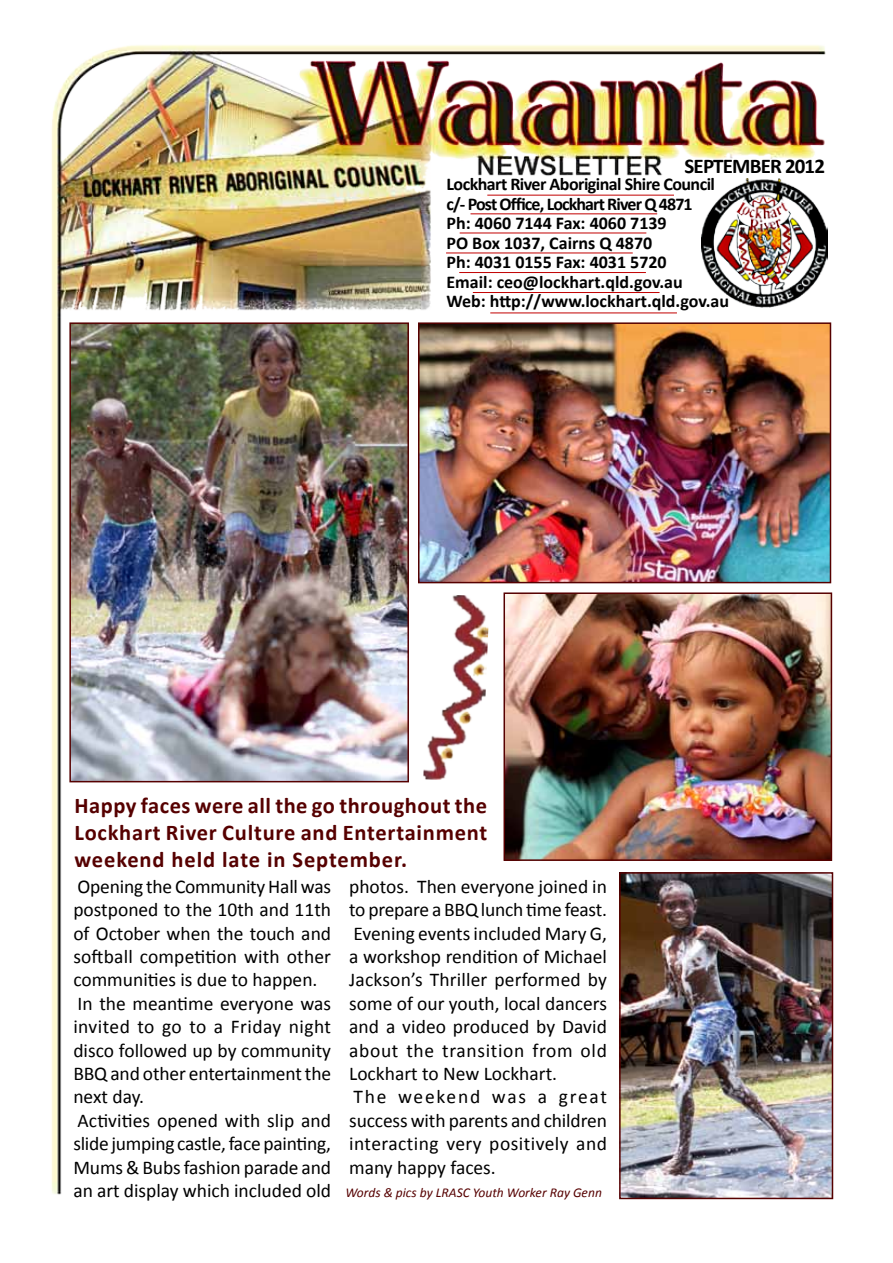
<style>
.page{position:relative;width:893px;height:1263px;background:#fff}
.page>*{position:absolute;margin:0;border:0;box-sizing:border-box;transform-origin:0 0}
.t1{font:700 22.5px/27px "Calibri";letter-spacing:.035em;color:#560000;text-align:justify}
.t2{font:700 21px "Calibri";letter-spacing:-.04em;color:#000}
.t3{font:19.5px/23.4px "Calibri";color:#000}
.t4{font:700 18px/19.5px "Calibri";color:#000}
.t5{font:italic 13.5px "Calibri";color:#560000}
</style>
<div class="page">
<img style="left:52px;top:45px;width:782px;height:1155px">
<hr style="left:446px;top:253px;width:187px;height:1px;background:#c20000">
<hr style="left:460px;top:233px;width:186px;height:1px;background:#c20000">
<hr style="left:459px;top:272px;width:187px;height:1px;background:#c20000">
<hr style="left:470px;top:213px;width:187px;height:1px;background:#c20000">
<img style="left:702px;top:179px;width:125px;height:128px">
<hr style="left:490px;top:313px;width:187px;height:1px;background:#c20000">
<hr style="left:473px;top:292px;width:186px;height:1px;background:#c20000">
<hr style="left:487px;top:195px;width:187px;height:1px;background:#c20000">
<img style="left:72px;top:325px;width:334px;height:454px">
<div style="left:69px;top:322px;width:340px;height:460px;border:2px solid #560000"></div>
<img style="left:622px;top:875px;width:208px;height:321px">
<div style="left:619px;top:872px;width:214px;height:327px;border:2px solid #560000"></div>
<img style="left:421px;top:325px;width:407px;height:255px">
<div style="left:418px;top:322px;width:413px;height:261px;border:2px solid #560000"></div>
<img style="left:506px;top:595px;width:323px;height:263px">
<div style="left:503px;top:592px;width:329px;height:269px;border:2px solid #560000"></div>
<img style="left:423px;top:594px;width:67px;height:188px">
<p class="t2" style="left:684px;top:153px;width:142px">SEPTEMBER 2012</p>
<p class="t4" style="left:446px;top:174px;width:284px">Lockhart River Aboriginal Shire Council c/- Post Office, Lockhart River Q 4871<br>Ph: 4060 7144 Fax: 4060 7139<br>PO Box 1037, Cairns Q 4870<br>Ph: 4031 0155 Fax: 4031 5720<br>Email: ceo@lockhart.qld.gov.au<br>Web: http://www.lockhart.qld.gov.au</p>
<p class="t1" style="left:74px;top:791px;width:414px">Happy faces were all the go throughout the Lockhart River Culture and Entertainment weekend held late in September.</p>
<p class="t3" style="left:73px;top:874px;width:259px">Opening the Community Hall was postponed to the 10th and 11th of October when the touch and softball competition with other communities is due to happen.<br>In the meantime everyone was invited to go to a Friday night disco followed up by community<br>BBQ and other entertainment the next day.<br>Activities opened with slip and slide jumping castle, face painting,<br>Mums &amp; Bubs fashion parade and an art display which included old</p>
<p class="t3" style="left:349px;top:874px;width:259px">photos. Then everyone joined in to prepare a BBQ lunch time feast.<br>Evening events included Mary G, a workshop rendition of Michael<br>Jackson’s Thriller performed by some of our youth, local dancers and a video produced by David about the transition from old<br>Lockhart to New Lockhart.<br>The weekend was a great success with parents and children interacting very positively and many happy faces.</p>
<p class="t5" style="left:345px;top:1184px;width:258px">Words &amp; pics by LRASC Youth Worker Ray Genn</p>
</div>
